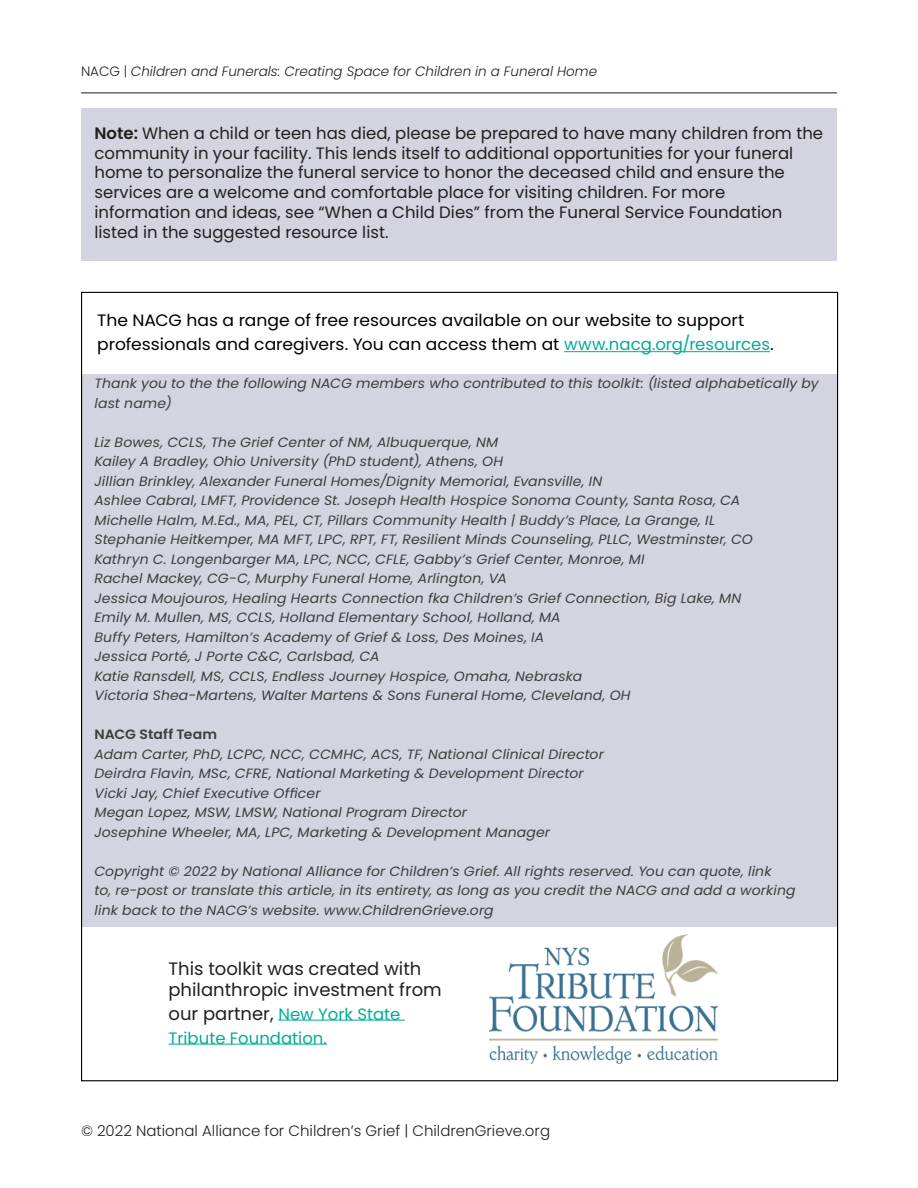
<style>
.page{position:relative;width:918px;height:1188px;background:#fff}
.page>*{position:absolute;margin:0;border:0;box-sizing:border-box;transform-origin:0 0}
.t1{font:18px "Poppins";color:#231f20}
.t2{font:16.5px/19.8px "Poppins";color:#231f20}
.t3{font:16.5px/24px "Poppins";color:#000;scale:1.04 1}
.t4{font:16.5px "Poppins";color:#00ad96}
.t5{font:300 15px "Poppins";color:#231f20}
.t6{font:italic 13.5px/19.5px "Poppins";letter-spacing:.005em;color:#3e3e3f;scale:1.04 1}
.t7{font:italic 300 13.5px "Poppins";color:#231f20}
.t8{font:600 13.5px "Poppins";letter-spacing:.005em;color:#3e3e3f;scale:1.04 1}
.s1{font-style:normal}
.s2{font-weight:600}
.s3{color:#00ad96}
.s4{font-size:18px;color:#231f20}
</style>
<div class="page">
<hr style="left:81px;top:93px;width:756px;height:1px;background:#231f20">
<div style="left:81px;top:374px;width:756px;height:552px;background:#d4d4e0"></div>
<hr style="left:564px;top:351px;width:206px;height:1px;background:#00ad96">
<img style="left:490px;top:926px;width:228px;height:138px">
<hr style="left:278px;top:1020px;width:127px;height:1px;background:#00ad96">
<hr style="left:168px;top:1044px;width:159px;height:1px;background:#00ad96">
<div style="left:81px;top:108px;width:756px;height:153px;background:#d4d4e0"></div>
<p class="t7" style="left:81px;top:63px;width:518px"><span class="s1">NACG |</span> Children and Funerals: Creating Space for Children in a Funeral Home</p>
<p class="t2" style="left:94px;top:123px;width:730px"><span class="s2">Note:</span> When a child or teen has died, please be prepared to have many children from the community in your facility. This lends itself to additional opportunities for your funeral home to personalize the funeral service to honor the deceased child and ensure the</p>
<p class="t2" style="left:94px;top:183px;width:632px">services are a welcome and comfortable place for visiting children. For more</p>
<p class="t2" style="left:94px;top:202px;width:689px">information and ideas, see “When a Child Dies” from the Funeral Service Foundation</p>
<p class="t2" style="left:94px;top:222px;width:295px">listed in the suggested resource list.</p>
<p class="t3" style="left:97px;top:309px;width:652px">The NACG has a range of free resources available on our website to support professionals and caregivers. You can access them at <span class="s3">www.nacg.org/resources</span>.</p>
<p class="t6" style="left:94px;top:374px;width:698px">Thank you to the the following NACG members who contributed to this toolkit: (listed alphabetically by last name)</p>
<p class="t6" style="left:94px;top:432px;width:390px">Liz Bowes, CCLS, The Grief Center of NM, Albuquerque, NM</p>
<p class="t6" style="left:94px;top:452px;width:394px">Kailey A Bradley, Ohio University (PhD student), Athens, OH</p>
<p class="t6" style="left:94px;top:471px;width:490px">Jillian Brinkley, Alexander Funeral Homes/Dignity Memorial, Evansville, IN</p>
<p class="t6" style="left:94px;top:491px;width:622px">Ashlee Cabral, LMFT, Providence St. Joseph Health Hospice Sonoma County, Santa Rosa, CA</p>
<p class="t6" style="left:94px;top:510px;width:598px">Michelle Halm, M.Ed., MA, PEL, CT, Pillars Community Health | Buddy’s Place, La Grange, IL</p>
<p class="t6" style="left:94px;top:530px;width:635px">Stephanie Heitkemper, MA MFT, LPC, RPT, FT, Resilient Minds Counseling, PLLC, Westminster, CO</p>
<p class="t6" style="left:94px;top:549px;width:531px">Kathryn C. Longenbarger MA, LPC, NCC, CFLE, Gabby’s Grief Center, Monroe, MI</p>
<p class="t6" style="left:94px;top:569px;width:398px">Rachel Mackey, CG-C, Murphy Funeral Home, Arlington, VA</p>
<p class="t6" style="left:94px;top:588px;width:624px">Jessica Moujouros, Healing Hearts Connection fka Children’s Grief Connection, Big Lake, MN</p>
<p class="t6" style="left:94px;top:608px;width:450px">Emily M. Mullen, MS, CCLS, Holland Elementary School, Holland, MA</p>
<p class="t6" style="left:94px;top:627px;width:434px">Buffy Peters, Hamilton’s Academy of Grief &amp; Loss, Des Moines, IA</p>
<p class="t6" style="left:94px;top:647px;width:276px">Jessica Porté, J Porte C&amp;C, Carlsbad, CA</p>
<p class="t6" style="left:94px;top:666px;width:471px">Katie Ransdell, MS, CCLS, Endless Journey Hospice, Omaha, Nebraska</p>
<p class="t6" style="left:94px;top:686px;width:517px">Victoria Shea-Martens, Walter Martens &amp; Sons Funeral Home, Cleveland, OH</p>
<p class="t8" style="left:94px;top:727px;width:119px">NACG Staff Team</p>
<p class="t6" style="left:94px;top:744px;width:491px">Adam Carter, PhD, LCPC, NCC, CCMHC, ACS, TF, National Clinical Director</p>
<p class="t6" style="left:94px;top:764px;width:472px">Deirdra Flavin, MSc, CFRE, National Marketing &amp; Development Director</p>
<p class="t6" style="left:94px;top:783px;width:219px">Vicki Jay, Chief Executive Officer</p>
<p class="t6" style="left:94px;top:803px;width:440px">Megan Lopez, MSW, LMSW, National Program Director<br>Josephine Wheeler, MA, LPC, Marketing &amp; Development Manager</p>
<p class="t6" style="left:94px;top:861px;width:653px">Copyright © 2022 by National Alliance for Children’s Grief. All rights reserved. You can quote, link</p>
<p class="t6" style="left:94px;top:881px;width:676px">to, re-post or translate this article, in its entirety, as long as you credit the NACG and add a working</p>
<p class="t6" style="left:94px;top:900px;width:385px">link back to the NACG’s website. www.ChildrenGrieve.org</p>
<p class="t1" style="left:168px;top:958px;width:255px">This toolkit was created with</p>
<p class="t1" style="left:168px;top:979px;width:275px">philanthropic investment from</p>
<p class="t4" style="left:168px;top:1005px;width:234px"><span class="s4">our partner,</span> New York State</p>
<p class="t4" style="left:168px;top:1029px;width:160px">Tribute Foundation.</p>
<p class="t5" style="left:81px;top:1122px;width:471px">© 2022 National Alliance for Children’s Grief | ChildrenGrieve.org</p>
</div>
